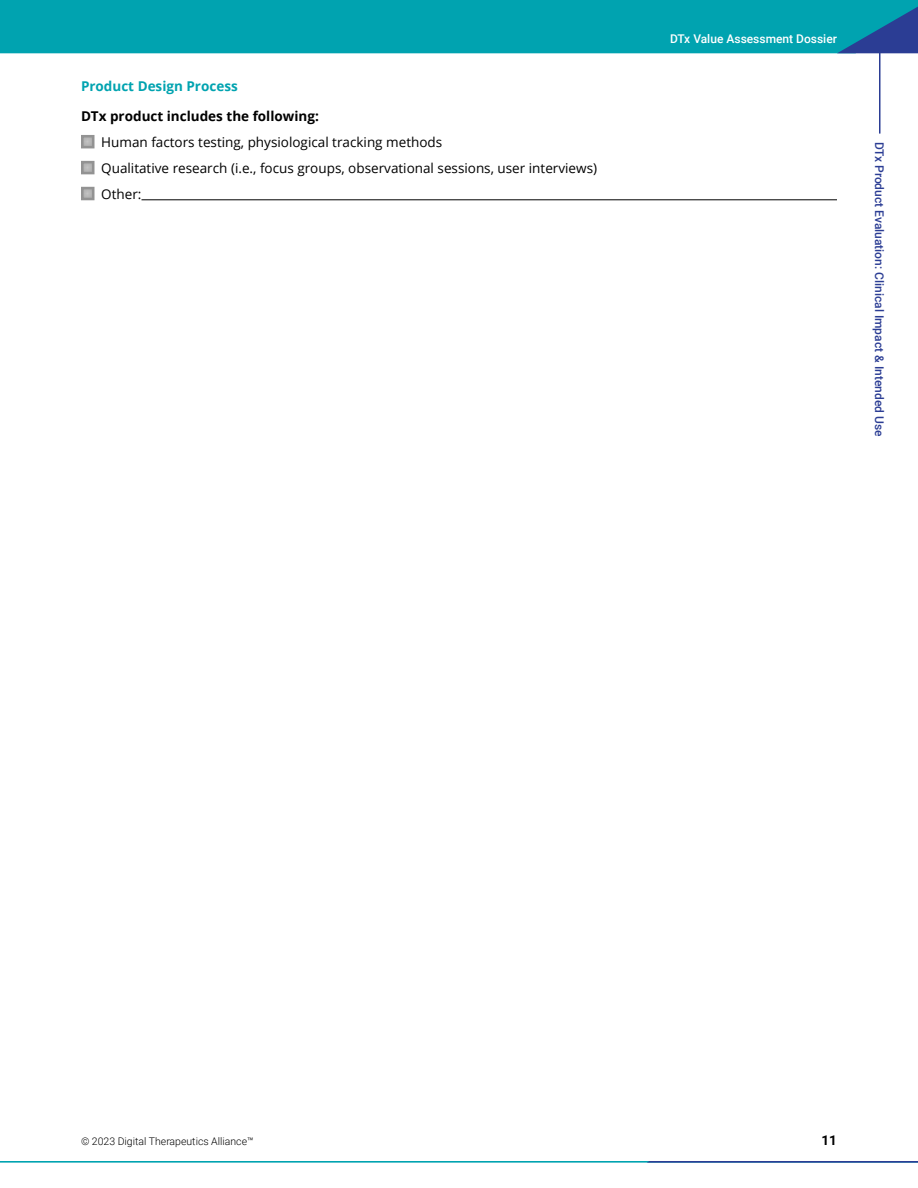
<style>
.page{position:relative;width:918px;height:1188px;background:#fff}
.page>*{position:absolute;margin:0;border:0;box-sizing:border-box;transform-origin:0 0}
.t1{font:13.5px/26px "Open Sans";color:#000}
.t2{font:700 13.5px "Open Sans";color:#000}
.t3{font:700 13.5px "Open Sans";color:#00a3b0}
.t4{font:700 13.5px "Roboto";color:#000}
.t5{font:500 12px "Roboto";color:#2b3d94}
.t6{font:500 12px "Roboto";color:#fff}
.t7{font:300 10.5px "Roboto";color:#000}
</style>
<div class="page">
<hr style="left:879px;top:46px;width:1px;height:88px;background:#2b3d94">
<div style="left:0;top:0;width:837px;height:53px;background:#00a3b0"></div>
<svg style="left:837px;top:0;width:81px;height:53px"></svg>
<svg style="left:0;top:1161px;width:918px;height:2px"></svg>
<hr style="left:141px;top:199px;width:696px;height:1px;background:#000">
<div style="left:78px;top:131px;width:20px;height:21px;background:#fff;opacity:.85"></div>
<div style="left:81px;top:135px;width:14px;height:13px;border:3px solid #939393"></div>
<div style="left:78px;top:157px;width:20px;height:21px;background:#fff;opacity:.85"></div>
<div style="left:81px;top:161px;width:14px;height:13px;border:3px solid #939393"></div>
<div style="left:78px;top:183px;width:20px;height:21px;background:#fff;opacity:.85"></div>
<div style="left:81px;top:187px;width:14px;height:13px;border:3px solid #939393"></div>
<p class="t3" style="left:81px;top:77px;width:158px">Product Design Process</p>
<p class="t2" style="left:81px;top:107px;width:239px">DTx product includes the following:</p>
<p class="t1" style="left:101px;top:129px;width:497px">Human factors testing, physiological tracking methods<br>Qualitative research (i.e., focus groups, observational sessions, user interviews)<br>Other:</p>
<p class="t6" style="left:670px;top:30px;width:168px">DTx Value Assessment Dossier</p>
<p class="t5" style="left:888px;top:142px;width:296px;rotate:90deg">DTx Product Evaluation: Clinical Impact &amp; Intended Use</p>
<p class="t7" style="left:81px;top:1134px;width:174px">© 2023 Digital Therapeutics Alliance™</p>
<p class="t4" style="left:822px;top:1131px;width:17px">11</p>
</div>
